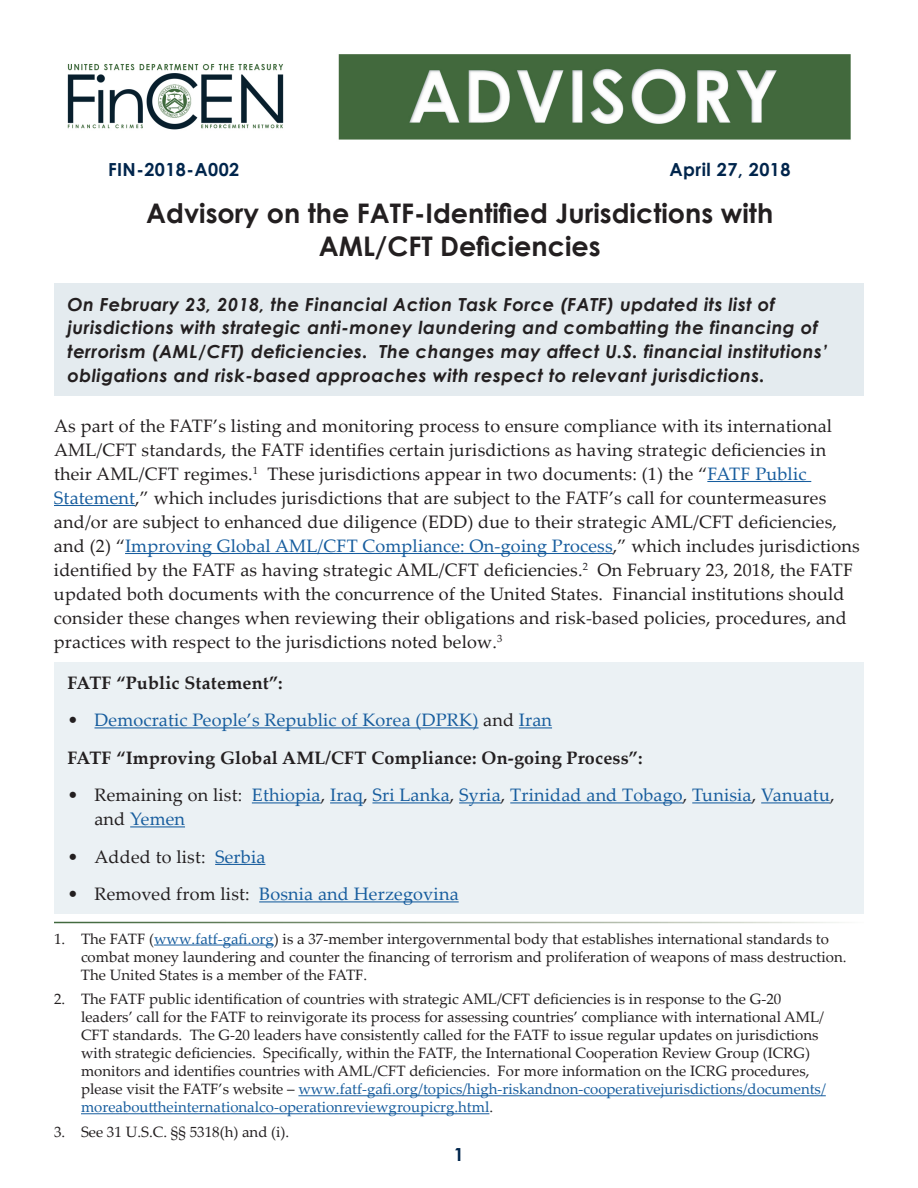
<style>
.page{position:relative;width:918px;height:1188px;background:#fff}
.page>*{position:absolute;margin:0;border:0;box-sizing:border-box;transform-origin:0 0}
.t1{font:700 27px/33px "Century Gothic";color:#231f20;text-align:center}
.t2{font:18px/24px "Palatino Linotype";letter-spacing:.01em;color:#231f20}
.t3{font:italic 700 18px/24px "Century Gothic";letter-spacing:.025em;color:#231f20}
.t4{font:18px/24px "Palatino Linotype";letter-spacing:.01em;color:#175d9e}
.t5{font:700 18px/37.5px "Palatino Linotype";letter-spacing:.01em;color:#231f20}
.t6{font:700 18px "Century Gothic";letter-spacing:.025em;color:#00254c}
.t7{font:15px/18px "Palatino Linotype";color:#231f20}
.s1{color:#175d9e}
.s2{font-weight:400}
.s3{font-weight:400;color:#175d9e}
.s4{color:#231f20}
</style>
<div class="page">
<hr style="left:707px;top:481px;width:104px;height:1px;background:#175d9e">
<hr style="left:54px;top:505px;width:81px;height:1px;background:#175d9e">
<hr style="left:125px;top:553px;width:488px;height:1px;background:#175d9e">
<hr style="left:154px;top:945px;width:120px;height:1px;background:#175d9e">
<hr style="left:298px;top:1095px;width:528px;height:1px;background:#175d9e">
<hr style="left:81px;top:1113px;width:408px;height:1px;background:#175d9e">
<div style="left:54px;top:284px;width:810px;height:112px;background:#e4ebef"></div>
<img style="left:67px;top:54px;width:784px;height:86px">
<div style="left:54px;top:662px;width:810px;height:252px;background:#ebf1f4"></div>
<hr style="left:94px;top:727px;width:385px;height:1px;background:#175d9e">
<hr style="left:519px;top:727px;width:33px;height:1px;background:#175d9e">
<hr style="left:252px;top:802px;width:69px;height:1px;background:#175d9e">
<hr style="left:330px;top:802px;width:33px;height:1px;background:#175d9e">
<hr style="left:372px;top:802px;width:78px;height:1px;background:#175d9e">
<hr style="left:459px;top:802px;width:42px;height:1px;background:#175d9e">
<hr style="left:510px;top:802px;width:173px;height:1px;background:#175d9e">
<hr style="left:692px;top:802px;width:60px;height:1px;background:#175d9e">
<hr style="left:761px;top:802px;width:69px;height:1px;background:#175d9e">
<hr style="left:130px;top:826px;width:55px;height:1px;background:#175d9e">
<hr style="left:215px;top:864px;width:50px;height:1px;background:#175d9e">
<hr style="left:259px;top:901px;width:200px;height:1px;background:#175d9e">
<p class="t6" style="left:108px;top:155px;width:133px">FIN-2018-A002</p>
<p class="t6" style="left:669px;top:155px;width:123px">April 27, 2018</p>
<h1 class="t1" style="left:146px;top:195px;width:628px">Advisory on the FATF-Identified Jurisdictions with<br>AML/CFT Deficiencies</h1>
<p class="t3" style="left:68px;top:291px;width:762px">On February 23, 2018, the Financial Action Task Force (FATF) updated its list of jurisdictions with strategic anti-money laundering and combatting the financing of terrorism (AML/CFT) deficiencies. The changes may affect U.S. financial institutions’ obligations and risk-based approaches with respect to relevant jurisdictions.</p>
<p class="t2" style="left:54px;top:413px;width:780px">As part of the FATF’s listing and monitoring process to ensure compliance with its international<br>AML/CFT standards, the FATF identifies certain jurisdictions as having strategic deficiencies in their AML/CFT regimes.<sup>1</sup></p>
<p class="t2" style="left:54px;top:461px;width:807px;text-indent:214px">These jurisdictions appear in two documents: (1) the “<span class="s1">FATF Public Statement</span>,” which includes jurisdictions that are subject to the FATF’s call for countermeasures and/or are subject to enhanced due diligence (EDD) due to their strategic AML/CFT deficiencies, and (2) “<span class="s1">Improving Global AML/CFT Compliance: On-going Process</span>,” which includes jurisdictions identified by the FATF as having strategic AML/CFT deficiencies.<sup>2</sup></p>
<p class="t2" style="left:54px;top:557px;width:801px;text-indent:543px">On February 23, 2018, the FATF updated both documents with the concurrence of the United States. Financial institutions should consider these changes when reviewing their obligations and risk-based policies, procedures, and practices with respect to the jurisdictions noted below.<sup>3</sup></p>
<p class="t5" style="left:68px;top:663px;width:217px">FATF “Public Statement”:</p>
<p class="t5" style="left:68px;top:701px;width:577px"><span class="s2">•</span> <span class="s3">Democratic People’s Republic of Korea (DPRK)</span> <span class="s2">and</span> <span class="s3">Iran<br></span>FATF “Improving Global AML/CFT Compliance: On-going Process”:</p>
<p class="t4" style="left:94px;top:782px;width:742px;text-indent:-27px"><span class="s4">• Remaining on list:</span> Ethiopia<span class="s4">,</span> Iraq<span class="s4">,</span> Sri Lanka<span class="s4">,</span> Syria<span class="s4">,</span> Trinidad and Tobago<span class="s4">,</span> Tunisia<span class="s4">,</span> Vanuatu<span class="s4">, and</span> Yemen</p>
<p class="t2" style="left:67px;top:844px;width:199px">• Added to list: <span class="s1">Serbia</span></p>
<p class="t4" style="left:67px;top:881px;width:393px"><span class="s4">• Removed from list:</span> Bosnia and Herzegovina</p>
<p class="t7" style="left:81px;top:929px;width:767px;text-indent:-27px">1. The FATF (<span class="s1">www.fatf-gafi.org</span>) is a 37-member intergovernmental body that establishes international standards to combat money laundering and counter the financing of terrorism and proliferation of weapons of mass destruction.<br>The United States is a member of the FATF.</p>
<p class="t7" style="left:81px;top:990px;width:746px;text-indent:-27px">2. The FATF public identification of countries with strategic AML/CFT deficiencies is in response to the G-20 leaders’ call for the FATF to reinvigorate its process for assessing countries’ compliance with international AML/ CFT standards. The G-20 leaders have consistently called for the FATF to issue regular updates on jurisdictions with strategic deficiencies. Specifically, within the FATF, the International Cooperation Review Group (ICRG) monitors and identifies countries with AML/CFT deficiencies. For more information on the ICRG procedures, please visit the FATF’s website – <span class="s1">www.fatf-gafi.org/topics/high-riskandnon-cooperativejurisdictions/documents/ moreabouttheinternationalco-operationreviewgroupicrg.html</span>.</p>
<p class="t7" style="left:54px;top:1122px;width:237px">3. See 31 U.S.C. §§ 5318(h) and (i).</p>
<p class="t6" style="left:454px;top:1141px;width:12px">1</p>
</div>
